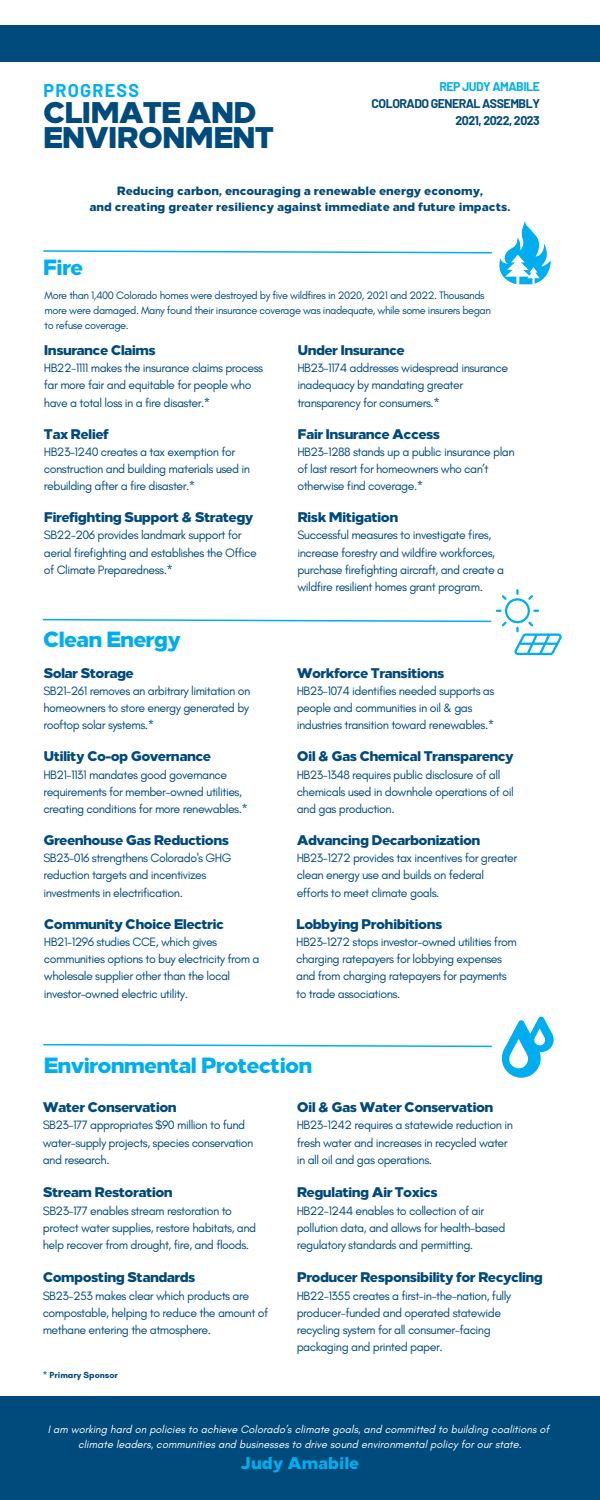
<style>
.page{position:relative;width:600px;height:1500px;background:#fff}
.page>*{position:absolute;margin:0;border:0;box-sizing:border-box;transform-origin:0 0}
.t1{font:800 29.9px/24.8px "Loew";letter-spacing:-.04em;color:#004a7c}
.t2{font:800 22px "Loew";letter-spacing:-.04em;color:#00aeef}
.t3{font:700 18px "Barlow";letter-spacing:.07em;color:#00aeef}
.t4{font:800 17px "Loew";color:#00aeef}
.t5{font:800 14px "Loew";letter-spacing:-.04em;color:#004a7c}
.t6{font:12.4px/17.2px "Glacial Indifference";letter-spacing:-.04em;color:#004a7c}
.t7{font:700 12.4px/17.2px "Barlow";letter-spacing:-.04em;color:#004a7c;text-align:right}
.t8{font:800 12px/16.5px "Loew";color:#004a7c;text-align:center}
.t9{font:11px/15px "Glacial Indifference";letter-spacing:-.04em;color:#004a7c}
.t10{font:italic 11px "Glacial Indifference";color:#fff}
.t11{font:700 9px "Glacial Indifference";color:#004a7c}
.s1{color:#00aeef}
</style>
<div class="page">
<div style="left:0;top:25px;width:600px;height:37px;background:#004a7c"></div>
<div style="left:0;top:1397px;width:600px;height:103px;background:#004a7c"></div>
<svg style="left:43px;top:221px;width:508px;height:63px"></svg>
<svg style="left:42px;top:589px;width:520px;height:66px"></svg>
<svg style="left:43px;top:1043px;width:449px;height:5px"></svg>
<svg style="left:501px;top:1017px;width:53px;height:61px"></svg>
<h5 class="t3" style="left:44px;top:79px;width:97px">PROGRESS</h5>
<h6 class="t1" style="left:43px;top:100px;width:233px">CLIMATE AND<br>ENVIRONMENT</h6>
<p class="t7" style="left:372px;top:77px;width:170px"><span class="s1">REP JUDY AMABILE<br></span>COLORADO GENERAL ASSEMBLY<br>2021, 2022, 2023</p>
<h2 class="t8" style="left:90px;top:182px;width:422px">Reducing carbon, encouraging a renewable energy economy,<br>and creating greater resiliency against immediate and future impacts.</h2>
<h3 class="t2" style="left:43px;top:254px;width:42px">Fire</h3>
<p class="t9" style="left:45px;top:288px;width:448px">More than 1,400 Colorado homes were destroyed by five wildfires in 2020, 2021 and 2022. Thousands more were damaged. Many found their insurance coverage was inadequate, while some insurers began to refuse coverage.</p>
<p class="t5" style="left:44px;top:342px;width:113px">Insurance Claims</p>
<p class="t6" style="left:44px;top:359px;width:221px">HB22-1111 makes the insurance claims process far more fair and equitable for people who have a total loss in a fire disaster.*</p>
<p class="t5" style="left:297px;top:342px;width:109px">Under Insurance</p>
<p class="t6" style="left:297px;top:359px;width:212px">HB23-1174 addresses widespread insurance inadequacy by mandating greater transparency for consumers.*</p>
<p class="t5" style="left:297px;top:425px;width:144px">Fair Insurance Access</p>
<p class="t6" style="left:297px;top:443px;width:219px">HB23-1288 stands up a public insurance plan of last resort for homeowners who can’t otherwise find coverage.*</p>
<p class="t5" style="left:44px;top:425px;width:66px">Tax Relief</p>
<p class="t6" style="left:44px;top:443px;width:208px">HB23-1240 creates a tax exemption for construction and building materials used in rebuilding after a fire disaster.*</p>
<p class="t5" style="left:44px;top:509px;width:211px">Firefighting Support &amp; Strategy</p>
<p class="t6" style="left:44px;top:526px;width:214px">SB22-206 provides landmark support for aerial firefighting and establishes the Office of Climate Preparedness.*</p>
<p class="t5" style="left:297px;top:509px;width:102px">Risk Mitigation</p>
<p class="t6" style="left:297px;top:526px;width:208px">Successful measures to investigate fires, increase forestry and wildfire workforces, purchase firefighting aircraft, and create a wildfire resilient homes grant program.</p>
<h1 class="t2" style="left:43px;top:627px;width:140px">Clean Energy</h1>
<p class="t5" style="left:43px;top:664px;width:92px">Solar Storage</p>
<h2 class="t6" style="left:43px;top:682px;width:209px;text-align:justify">SB21-261 removes an arbitrary limitation on homeowners to store energy generated by rooftop solar systems.*</h2>
<p class="t5" style="left:43px;top:748px;width:169px">Utility Co-op Governance</p>
<p class="t6" style="left:43px;top:766px;width:206px">HB21-1131 mandates good governance requirements for member-owned utilities, creating conditions for more renewables.*</p>
<p class="t5" style="left:43px;top:832px;width:187px">Greenhouse Gas Reductions</p>
<p class="t6" style="left:43px;top:849px;width:190px">SB23-016 strengthens Colorado's GHG reduction targets and incentivizes investments in electrification.</p>
<p class="t5" style="left:44px;top:915px;width:182px">Community Choice Electric</p>
<p class="t6" style="left:44px;top:933px;width:217px">HB21-1296 studies CCE, which gives communities options to buy electricity from a wholesale supplier other than the local investor-owned electric utility.</p>
<p class="t5" style="left:297px;top:664px;width:149px">Workforce Transitions</p>
<p class="t6" style="left:297px;top:682px;width:199px">HB23-1074 identifies needed supports as people and communities in oil &amp; gas industries transition toward renewables.*</p>
<p class="t5" style="left:297px;top:748px;width:219px">Oil &amp; Gas Chemical Transparency</p>
<p class="t6" style="left:297px;top:766px;width:219px">HB23-1348 requires public disclosure of all chemicals used in downhole operations of oil and gas production.</p>
<p class="t5" style="left:297px;top:832px;width:185px">Advancing Decarbonization</p>
<p class="t6" style="left:297px;top:849px;width:222px">HB23-1272 provides tax incentives for greater clean energy use and builds on federal efforts to meet climate goals.</p>
<p class="t5" style="left:296px;top:915px;width:148px">Lobbying Prohibitions</p>
<p class="t6" style="left:296px;top:933px;width:222px">HB23-1272 stops investor-owned utilities from charging ratepayers for lobbying expenses and from charging ratepayers for payments to trade associations.</p>
<p class="t2" style="left:43px;top:1052px;width:271px">Environmental Protection</p>
<p class="t5" style="left:43px;top:1099px;width:136px">Water Conservation</p>
<p class="t6" style="left:43px;top:1116px;width:212px">SB23-177 appropriates $90 million to fund water-supply projects, species conservation and research.</p>
<p class="t5" style="left:43px;top:1184px;width:131px">Stream Restoration</p>
<p class="t6" style="left:43px;top:1202px;width:215px">SB23-177 enables stream restoration to protect water supplies, restore habitats, and help recover from drought, fire, and floods.</p>
<p class="t5" style="left:43px;top:1269px;width:154px">Composting Standards</p>
<p class="t6" style="left:43px;top:1287px;width:227px">SB23-253 makes clear which products are compostable, helping to reduce the amount of methane entering the atmosphere.</p>
<p class="t11" style="left:43px;top:1370px;width:77px">* Primary Sponsor</p>
<p class="t5" style="left:297px;top:1099px;width:198px">Oil &amp; Gas Water Conservation</p>
<h2 class="t6" style="left:297px;top:1116px;width:218px">HB23-1242 requires a statewide reduction in fresh water and increases in recycled water in all oil and gas operations.</h2>
<p class="t5" style="left:297px;top:1184px;width:143px">Regulating Air Toxics</p>
<p class="t6" style="left:297px;top:1202px;width:210px">HB22-1244 enables to collection of air pollution data, and allows for health-based regulatory standards and permitting.</p>
<p class="t5" style="left:297px;top:1269px;width:248px">Producer Responsibility for Recycling</p>
<p class="t6" style="left:297px;top:1287px;width:216px">HB22-1355 creates a first-in-the-nation, fully producer-funded and operated statewide recycling system for all consumer-facing packaging and printed paper.</p>
<p class="t10" style="left:48px;top:1422px;width:503px">I am working hard on policies to achieve Colorado’s climate goals, and committed to building coalitions of</p>
<p class="t10" style="left:78px;top:1437px;width:445px">climate leaders, communities and businesses to drive sound environmental policy for our state.</p>
<p class="t4" style="left:241px;top:1453px;width:120px">Judy Amabile</p>
</div>
